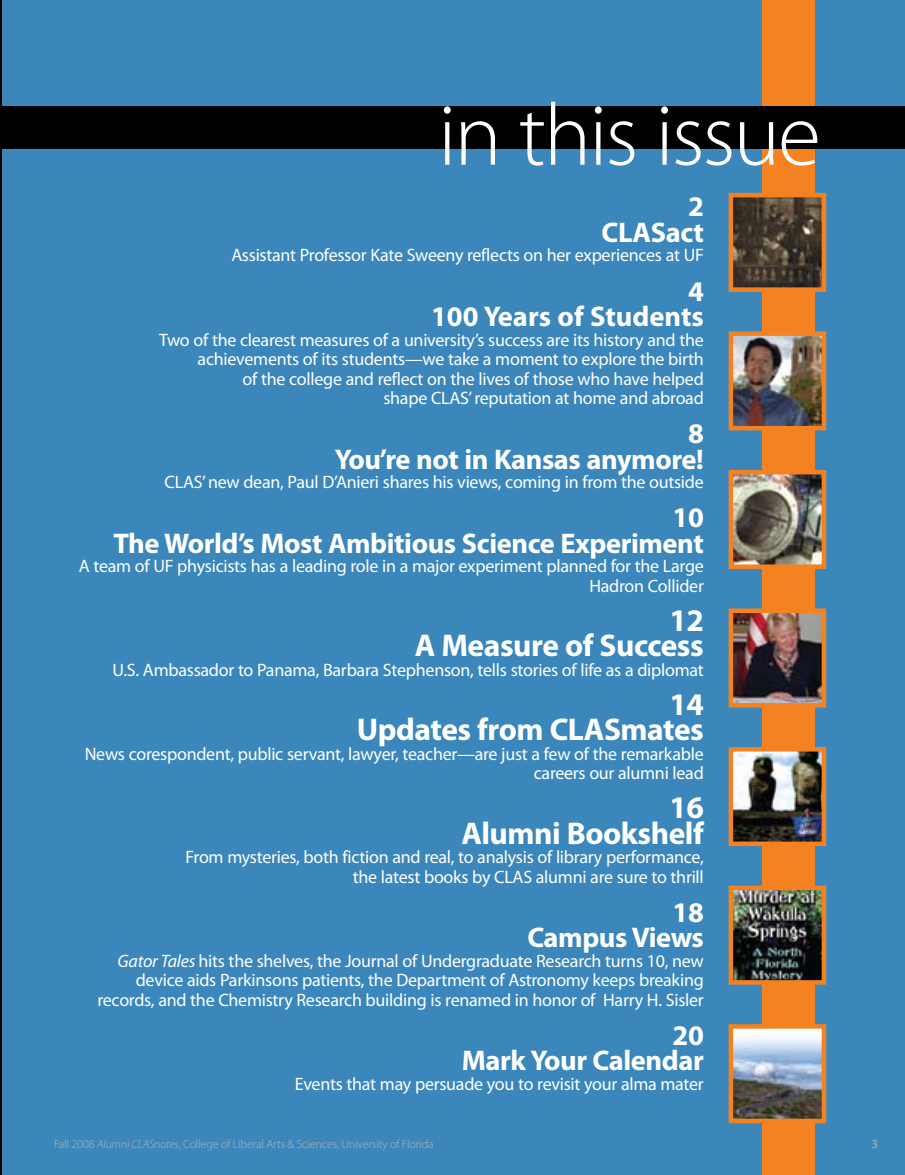
<style>
.page{position:relative;width:905px;height:1175px;background:#fff}
.page>*{position:absolute;margin:0;border:0;box-sizing:border-box;transform-origin:0 0}
.t1{font:300 88.5px "Myriad Pro";letter-spacing:-.025em;color:#fff}
.t2{font:700 31.5px/25.5px "Myriad Pro";letter-spacing:-.015em;color:#fff;text-align:right}
.t3{font:700 28.5px/25.5px "Myriad Pro";letter-spacing:-.015em;color:#fff;text-align:right}
.t4{font:18px/19.5px "Myriad Pro";letter-spacing:-.015em;color:#fff;text-align:right}
.t5{font:300 12px "Myriad Pro";letter-spacing:-.01em;color:#b2b4b6}
.t6{font:12px "Myriad Pro";color:#b2b4b6}
.s1{font-style:italic}
</style>
<div class="page">
<div style="left:0;top:0;width:904px;height:1174px;background:#3b87bb"></div>
<div style="left:762px;top:0;width:52px;height:1174px;background:#f58220"></div>
<hr style="left:0;top:0;width:1px;height:1174px;background:#000">
<div style="left:0;top:106px;width:904px;height:43px;background:#000"></div>
<img style="left:733px;top:198px;width:88px;height:89px">
<div style="left:728px;top:193px;width:98px;height:99px;border:4px solid #f58220"></div>
<img style="left:733px;top:475px;width:88px;height:89px">
<div style="left:728px;top:470px;width:98px;height:99px;border:4px solid #f58220"></div>
<img style="left:733px;top:1029px;width:88px;height:89px">
<div style="left:728px;top:1024px;width:98px;height:99px;border:4px solid #f58220"></div>
<img style="left:733px;top:752px;width:88px;height:89px">
<div style="left:728px;top:747px;width:98px;height:99px;border:4px solid #f58220"></div>
<img style="left:733px;top:336px;width:88px;height:89px">
<div style="left:728px;top:331px;width:98px;height:99px;border:4px solid #f58220"></div>
<img style="left:733px;top:613px;width:88px;height:89px">
<div style="left:728px;top:608px;width:98px;height:99px;border:4px solid #f58220"></div>
<img style="left:733px;top:890px;width:88px;height:89px">
<div style="left:728px;top:885px;width:98px;height:99px;border:4px solid #f58220"></div>
<h1 class="t1" style="left:438px;top:86px;width:384px">in this issue</h1>
<h3 class="t3" style="left:601px;top:194px;width:104px">2<br>CLASact</h3>
<p class="t4" style="left:231px;top:246px;width:472px">Assistant Professor Kate Sweeny reflects on her experiences at UF</p>
<h3 class="t3" style="left:431px;top:278px;width:274px">4<br>100 Years of Students</h3>
<p class="t4" style="left:159px;top:330px;width:546px">Two of the clearest measures of a university’s success are its history and the achievements of its students—we take a moment to explore the birth<br>of the college and reflect on the lives of those who have helped<br>shape CLAS’ reputation at home and abroad</p>
<h3 class="t3" style="left:335px;top:421px;width:370px">8<br>You’re not in Kansas anymore!</h3>
<p class="t4" style="left:165px;top:472px;width:540px">CLAS’ new dean, Paul D’Anieri shares his views, coming in from the outside</p>
<h3 class="t3" style="left:113px;top:505px;width:592px">10<br>The World’s Most Ambitious Science Experiment</h3>
<p class="t4" style="left:79px;top:556px;width:626px">A team of UF physicists has a leading role in a major experiment planned for the Large<br>Hadron Collider</p>
<h2 class="t2" style="left:415px;top:607px;width:290px">12<br>A Measure of Success</h2>
<p class="t4" style="left:113px;top:660px;width:592px">U.S. Ambassador to Panama, Barbara Stephenson, tells stories of life as a diplomat</p>
<h2 class="t2" style="left:357px;top:691px;width:348px">14<br>Updates from CLASmates</h2>
<p class="t4" style="left:85px;top:744px;width:620px">News corespondent, public servant, lawyer, teacher—are just a few of the remarkable careers our alumni lead</p>
<h2 class="t2" style="left:461px;top:795px;width:244px">16<br>Alumni Bookshelf</h2>
<p class="t4" style="left:353px;top:847px;width:352px;text-align:left;text-indent:-167px">From mysteries, both fiction and real, to analysis of library performance, the latest books by CLAS</p>
<p class="t4" style="left:536px;top:867px;width:169px">alumni are sure to thrill</p>
<h3 class="t3" style="left:527px;top:899px;width:178px">18<br>Campus Views</h3>
<p class="t4" style="left:97px;top:951px;width:608px"><span class="s1">Gator Tales</span> hits the shelves, the Journal of Undergraduate Research turns 10, new device aids Parkinsons patients, the Department of Astronomy keeps breaking records, and the Chemistry Research building is renamed in honor of Harry H. Sisler</p>
<h3 class="t3" style="left:462px;top:1022px;width:243px">20<br>Mark Your Calendar</h3>
<p class="t4" style="left:295px;top:1074px;width:410px">Events that may persuade you to revisit your alma mater</p>
<p class="t5" style="left:54px;top:1137px;width:381px">Fall 2008 <span class="s1">Alumni CLASnotes</span>, College of Liberal Arts &amp; Sciences, University of Florida</p>
<p class="t6" style="left:871px;top:1137px;width:8px">3</p>
</div>
